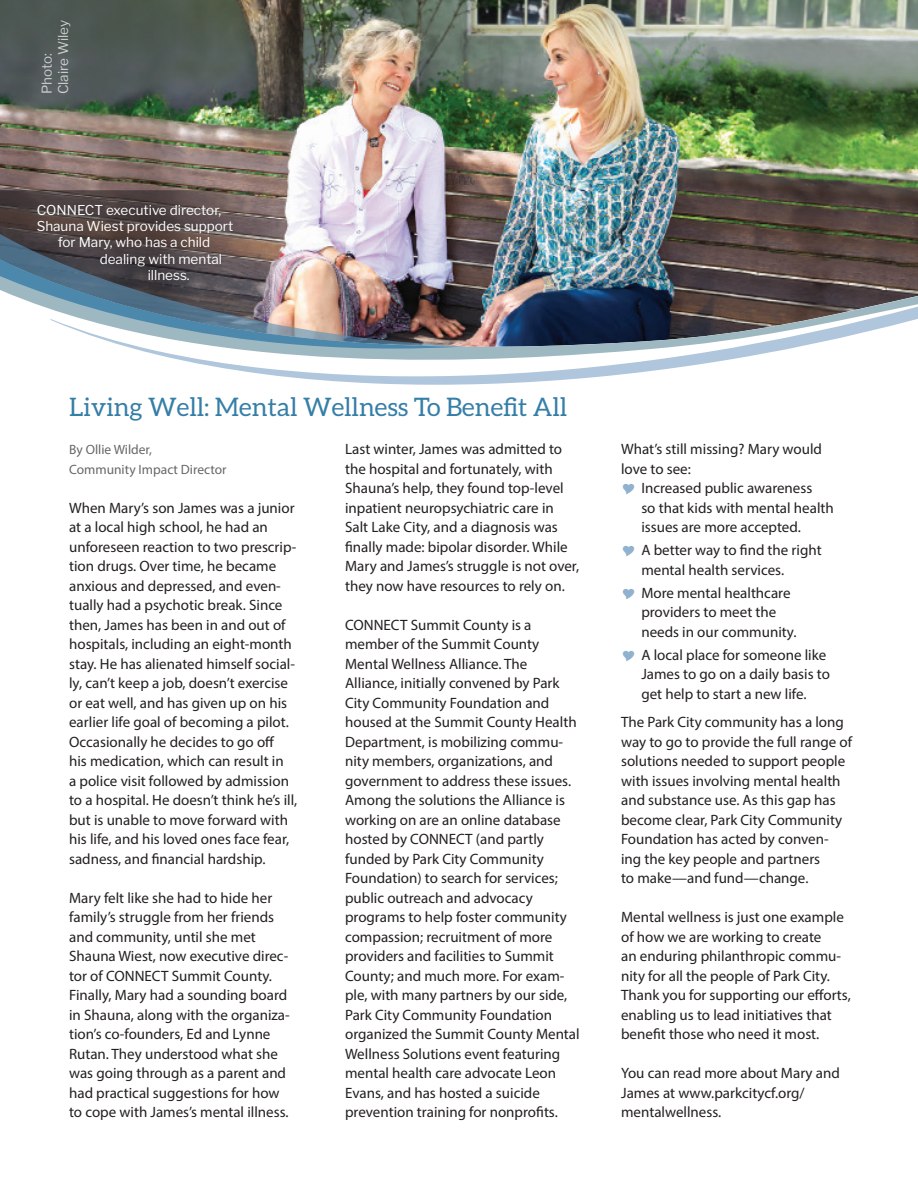
<style>
.page{position:relative;width:918px;height:1188px;background:#fff}
.page>*{position:absolute;margin:0;border:0;box-sizing:border-box;transform-origin:0 0}
.heading{font:25.5px "Aleo";color:#357ea7}
.body_copy{font:15px/19.5px "Myriad Pro";color:#231f20}
.t1{font:13.5px/16.2px "Libre Franklin";color:#fff}
.author{font:13.5px/19.5px "Myriad Pro";color:#686766}
</style>
<div class="page">
<img style="left:0;top:0;width:918px;height:250px">
<svg style="left:0;top:190px;width:272px;height:33px;background:#574a49"></svg>
<img style="left:136px;top:250px;width:782px;height:133px">
<svg style="left:0;top:223px;width:466px;height:124px;background:#83787c"></svg>
<img style="left:0;top:250px;width:462px;height:99px">
<p class="t1" style="left:39px;top:94px;width:76px;rotate:-90deg">Photo:<br>Claire Wiley</p>
<p class="t1" style="left:37px;top:202px;width:186px">CONNECT executive director,</p>
<p class="t1" style="left:37px;top:218px;width:198px">Shauna Wiest provides support</p>
<p class="t1" style="left:58px;top:234px;width:154px">for Mary, who has a child</p>
<p class="t1" style="left:100px;top:251px;width:124px">dealing with mental</p>
<p class="t1" style="left:148px;top:267px;width:44px">illness.</p>
<p class="heading" style="left:69px;top:393px;width:500px">Living Well: Mental Wellness To Benefit All</p>
<p class="author" style="left:69px;top:440px;width:159px">By Ollie Wilder,<br>Community Impact Director</p>
<p class="body_copy" style="left:69px;top:498px;width:230px">When Mary’s son James was a junior at a local high school, he had an unforeseen reaction to two prescrip&shy;tion drugs. Over time, he became anxious and depressed, and even&shy;tually had a psychotic break. Since then, James has been in and out of hospitals, including an eight-month stay. He has alienated himself social&shy;ly, can’t keep a job, doesn’t exercise or eat well, and has given up on his earlier life goal of becoming a pilot.<br>Occasionally he decides to go off<br>his medication, which can result in<br>a police visit followed by admission to a hospital. He doesn’t think he’s ill, but is unable to move forward with his life, and his loved ones face fear, sadness, and financial hardship.</p>
<p class="body_copy" style="left:69px;top:888px;width:222px">Mary felt like she had to hide her family’s struggle from her friends and community, until she met Shauna Wiest, now executive direc&shy;tor of CONNECT Summit County.<br>Finally, Mary had a sounding board in Shauna, along with the organiza&shy;tion’s co-founders, Ed and Lynne Rutan. They understood what she was going through as a parent and had practical suggestions for how to cope with James’s mental illness.</p>
<p class="body_copy" style="left:345px;top:439px;width:236px">Last winter, James was admitted to the hospital and fortunately, with Shauna’s help, they found top-level inpatient neuropsychiatric care in Salt Lake City, and a diagnosis was finally made: bipolar disorder. While Mary and James’s struggle is not over, they now have resources to rely on.</p>
<p class="body_copy" style="left:345px;top:615px;width:236px">CONNECT Summit County is a member of the Summit County Mental Wellness Alliance. The Alliance, initially convened by Park City Community Foundation and housed at the Summit County Health Department, is mobilizing commu&shy;nity members, organizations, and government to address these issues.<br>Among the solutions the Alliance is working on are an online database hosted by CONNECT (and partly funded by Park City Community Foundation) to search for services; public outreach and advocacy programs to help foster community compassion; recruitment of more providers and facilities to Summit County; and much more. For exam&shy;ple, with many partners by our side, Park City Community Foundation organized the Summit County Mental Wellness Solutions event featuring mental health care advocate Leon Evans, and has hosted a suicide prevention training for nonprofits.</p>
<p class="body_copy" style="left:621px;top:439px;width:202px">What’s still missing? Mary would love to see:</p>
<p class="body_copy" style="left:641px;top:478px;width:194px">Increased public awareness<br>so that kids with mental health issues are more accepted.</p>
<p class="body_copy" style="left:641px;top:540px;width:182px">A better way to find the right mental health services.</p>
<p class="body_copy" style="left:641px;top:583px;width:157px">More mental healthcare providers to meet the needs in our community.</p>
<p class="body_copy" style="left:641px;top:645px;width:190px">A local place for someone like<br>James to go on a daily basis to get help to start a new life.</p>
<p class="body_copy" style="left:621px;top:712px;width:232px">The Park City community has a long way to go to provide the full range of solutions needed to support people with issues involving mental health and substance use. As this gap has become clear, Park City Community<br>Foundation has acted by conven&shy;ing the key people and partners<br>to make—and fund—change.</p>
<p class="body_copy" style="left:621px;top:907px;width:231px">Mental wellness is just one example of how we are working to create<br>an enduring philanthropic commu&shy;nity for all the people of Park City.<br>Thank you for supporting our efforts, enabling us to lead initiatives that benefit those who need it most.</p>
<p class="body_copy" style="left:621px;top:1063px;width:220px">You can read more about Mary and<br>James at www.parkcitycf.org/ mentalwellness.</p>
</div>
